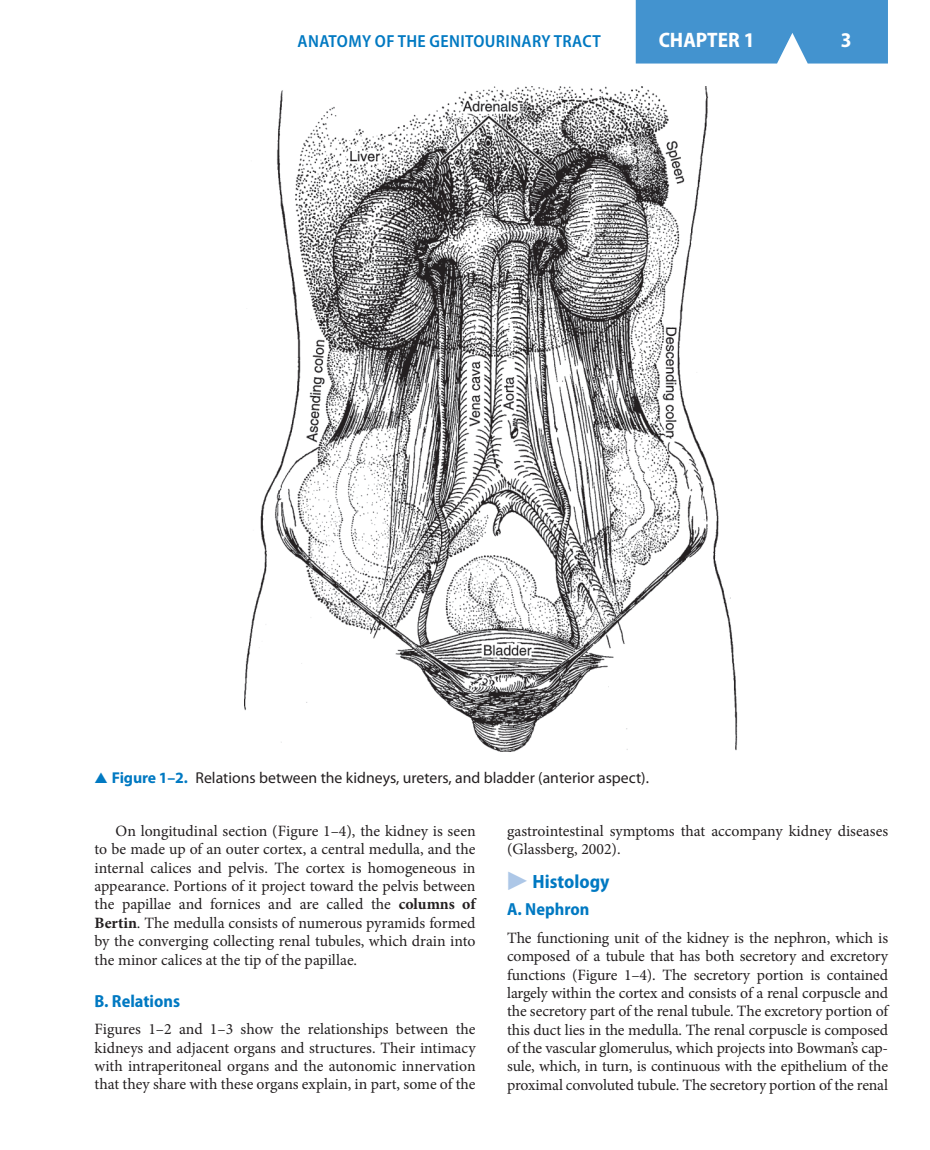
<style>
.page{position:relative;width:930px;height:1150px;background:#fff}
.page>*{position:absolute;margin:0;border:0;box-sizing:border-box;transform-origin:0 0}
.RRH-1{font:700 semi-condensed 21px "Myriad Pro";color:#fff}
.RRH-folio{font:700 semi-condensed 21px "Myriad Pro";color:#fff}
.t1{font:700 semi-condensed 19.25px "Myriad Pro";color:#0079c2}
.RRH-2{font:600 semi-condensed 17.5px "Myriad Pro";letter-spacing:.02em;color:#0079c2}
.heading-03{font:700 semi-condensed 17.5px "Myriad Pro";color:#0079c2}
.heading-03after02{font:700 semi-condensed 17.5px "Myriad Pro";color:#0079c2}
.text_first{font:15.75px/18.4px "Minion Pro";letter-spacing:-.005em;color:#231f20;text-align:justify}
.text{font:15.75px/18.4px "Minion Pro";color:#231f20;text-align:justify}
.t2{font:15.75px "Myriad Pro";color:#231f20}
.s1{color:#0079c2}
.s2{font-weight:700;color:#0079c2}
.s3{font-weight:700}
.s4{color:#adc7e7}
</style>
<div class="page">
<div style="left:635px;top:0;width:252px;height:64px;background:#4393cf"></div>
<img style="left:244px;top:87px;width:494px;height:664px">
<p class="RRH-2" style="left:297px;top:30px;width:304px">ANATOMY OF THE GENITOURINARY TRACT</p>
<p class="RRH-1" style="left:658px;top:27px;width:97px">CHAPTER 1</p>
<p class="RRH-folio" style="left:840px;top:27px;width:12px">3</p>
<p class="t2" style="left:94px;top:767px;width:555px"><span class="s1">▲</span> <span class="s2">Figure 1–2.</span> Relations between the kidneys, ureters, and bladder (anterior aspect).</p>
<p class="text" style="left:94px;top:822px;width:382px;text-indent:21px">On longitudinal section (Figure 1–4), the kidney is seen to be made up of an outer cortex, a central medulla, and the internal calices and pelvis. The cortex is homogeneous in appearance. Portions of it project toward the pelvis between the papillae and fornices and are called the <span class="s3">columns of Bertin</span>. The medulla consists of numerous pyramids formed by the converging collecting renal tubules, which drain into the minor calices at the tip of the papillae.</p>
<p class="heading-03" style="left:94px;top:989px;width:87px">B. Relations</p>
<p class="text_first" style="left:94px;top:1020px;width:382px">Figures 1–2 and 1–3 show the relationships between the kidneys and adjacent organs and structures. Their intimacy with intraperitoneal organs and the autonomic innervation that they share with these organs explain, in part, some of the</p>
<p class="text_first" style="left:507px;top:822px;width:382px">gastrointestinal symptoms that accompany kidney diseases (Glassberg, 2002).</p>
<p class="t1" style="left:507px;top:869px;width:104px"><span class="s4">▶</span> Histology</p>
<p class="heading-03after02" style="left:507px;top:898px;width:84px">A. Nephron</p>
<p class="text_first" style="left:507px;top:928px;width:382px">The functioning unit of the kidney is the nephron, which is composed of a tubule that has both secretory and excretory functions (Figure 1–4). The secretory portion is contained largely within the cortex and consists of a renal corpuscle and the secretory part of the renal tubule. The excretory portion of this duct lies in the medulla. The renal corpuscle is composed of the vascular glomerulus, which projects into Bowman’s cap&shy;sule, which, in turn, is continuous with the epithelium of the proximal convoluted tubule. The secretory portion of the renal</p>
</div>
